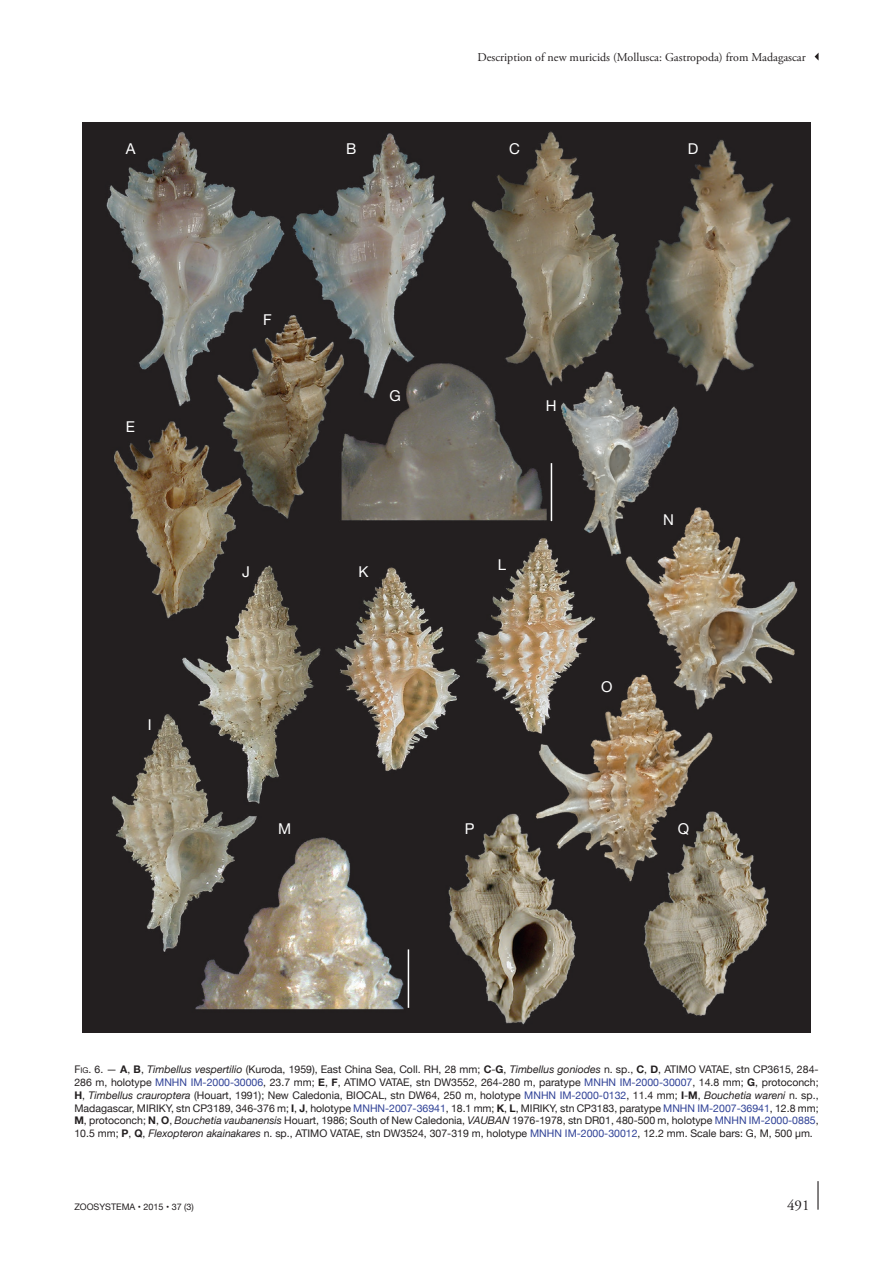
<style>
.page{position:relative;width:893px;height:1263px;background:#fff}
.page>*{position:absolute;margin:0;border:0;box-sizing:border-box;transform-origin:0 0}
.t1{font:15px "Helvetica Neue";color:#fff}
.t2{font:15px "Adobe Garamond Pro";color:#231f20}
.t3{font:12px "Adobe Garamond Pro";color:#231f20}
.t4{font:10.5px/12.8px "Helvetica Neue";color:#231f20;text-align:justify}
.t5{font:9px "Helvetica Neue";color:#231f20}
.s1{font-style:inherit}
.s2{font-size:7.8px}
.s3{font-weight:700}
.s4{font-style:italic}
.s5{color:#2f4196}
</style>
<div class="page">
<hr style="left:817px;top:1181px;width:2px;height:29px;background:#231f20">
<svg style="left:815px;top:53px;width:4px;height:8px"></svg>
<img style="left:83px;top:122px;width:727px;height:910px">
<hr style="left:551px;top:463px;width:1px;height:58px;background:#fff">
<hr style="left:408px;top:949px;width:1px;height:59px;background:#fff">
<p class="t3" style="left:477px;top:50px;width:330px">Description of new muricids (Mollusca: Gastropoda) from Madagascar</p>
<h1 class="t1" style="left:126px;top:137px;width:11px">A</h1>
<h1 class="t1" style="left:346px;top:137px;width:12px">B</h1>
<h1 class="t1" style="left:509px;top:137px;width:12px">C</h1>
<h1 class="t1" style="left:688px;top:137px;width:12px">D</h1>
<h1 class="t1" style="left:126px;top:416px;width:11px">E</h1>
<h1 class="t1" style="left:148px;top:714px;width:5px">I</h1>
<h1 class="t1" style="left:263px;top:308px;width:10px">F</h1>
<h1 class="t1" style="left:389px;top:385px;width:13px">G</h1>
<h1 class="t1" style="left:242px;top:561px;width:9px">J</h1>
<h1 class="t1" style="left:358px;top:561px;width:12px">K</h1>
<h1 class="t1" style="left:546px;top:395px;width:12px">H</h1>
<h1 class="t1" style="left:498px;top:554px;width:10px">L</h1>
<h1 class="t1" style="left:601px;top:675px;width:13px">O</h1>
<h1 class="t1" style="left:663px;top:509px;width:12px">N</h1>
<h1 class="t1" style="left:278px;top:818px;width:15px">M</h1>
<h1 class="t1" style="left:465px;top:818px;width:11px">P</h1>
<h1 class="t1" style="left:678px;top:818px;width:13px">Q</h1>
<p class="t4" style="left:74px;top:1064px;width:746px"><span class="s1">F</span><span class="s2">ig</span>. 6. <span class="s1">—</span> <span class="s3">A</span>, <span class="s3">B</span>, <span class="s4">Timbellus vespertilio</span> (Kuroda, 1959), East China Sea, Coll. RH, 28 mm; <span class="s3">C</span>-<span class="s3">G</span>, <span class="s4">Timbellus goniodes</span> n. sp., <span class="s3">C</span>, <span class="s3">D</span>, ATIMO VATAE, stn CP3615, 284- 286 m, holotype <span class="s5">MNHN IM-2000-30006</span>, 23.7 mm; <span class="s3">E</span>, <span class="s3">F</span>, ATIMO VATAE, stn DW3552, 264-280 m, paratype <span class="s5">MNHN IM-2000-30007</span>, 14.8 mm; <span class="s3">G</span>, protoconch; <span class="s3">H</span>, <span class="s4">Timbellus crauroptera</span> (Houart, 1991); New Caledonia, BIOCAL, stn DW64, 250 m, holotype <span class="s5">MNHN IM-2000-0132</span>, 11.4 mm; <span class="s3">I</span>-<span class="s3">M</span>, <span class="s4">Bouchetia wareni</span> n. sp., Madagascar, MIRIKY, stn CP3189, 346-376 m; <span class="s3">I</span>, <span class="s3">J</span>, holotype <span class="s5">MNHN-2007-36941</span>, 18.1 mm; <span class="s3">K</span>, <span class="s3">L</span>, MIRIKY, stn CP3183, paratype <span class="s5">MNHN IM-2007-36941</span>, 12.8 mm; <span class="s3">M</span>, protoconch; <span class="s3">N</span>, <span class="s3">O</span>, <span class="s4">Bouchetia vaubanensis</span> Houart, 1986; South of New Caledonia, <span class="s4">VAUBAN</span> 1976-1978, stn DR01, 480-500 m, holotype <span class="s5">MNHN IM-2000-0885</span>, 10.5 mm; <span class="s3">P</span>, <span class="s3">Q</span>, <span class="s4">Flexopteron akainakares</span> n. sp., ATIMO VATAE, stn DW3524, 307-319 m, holotype <span class="s5">MNHN IM-2000-30012</span>, 12.2 mm. Scale bars: G, M, 500 µm.</p>
<p class="t5" style="left:74px;top:1200px;width:121px">ZOOSYSTEMA • 2015 • 37 (3)</p>
<h1 class="t2" style="left:787px;top:1196px;width:24px">491</h1>
</div>
